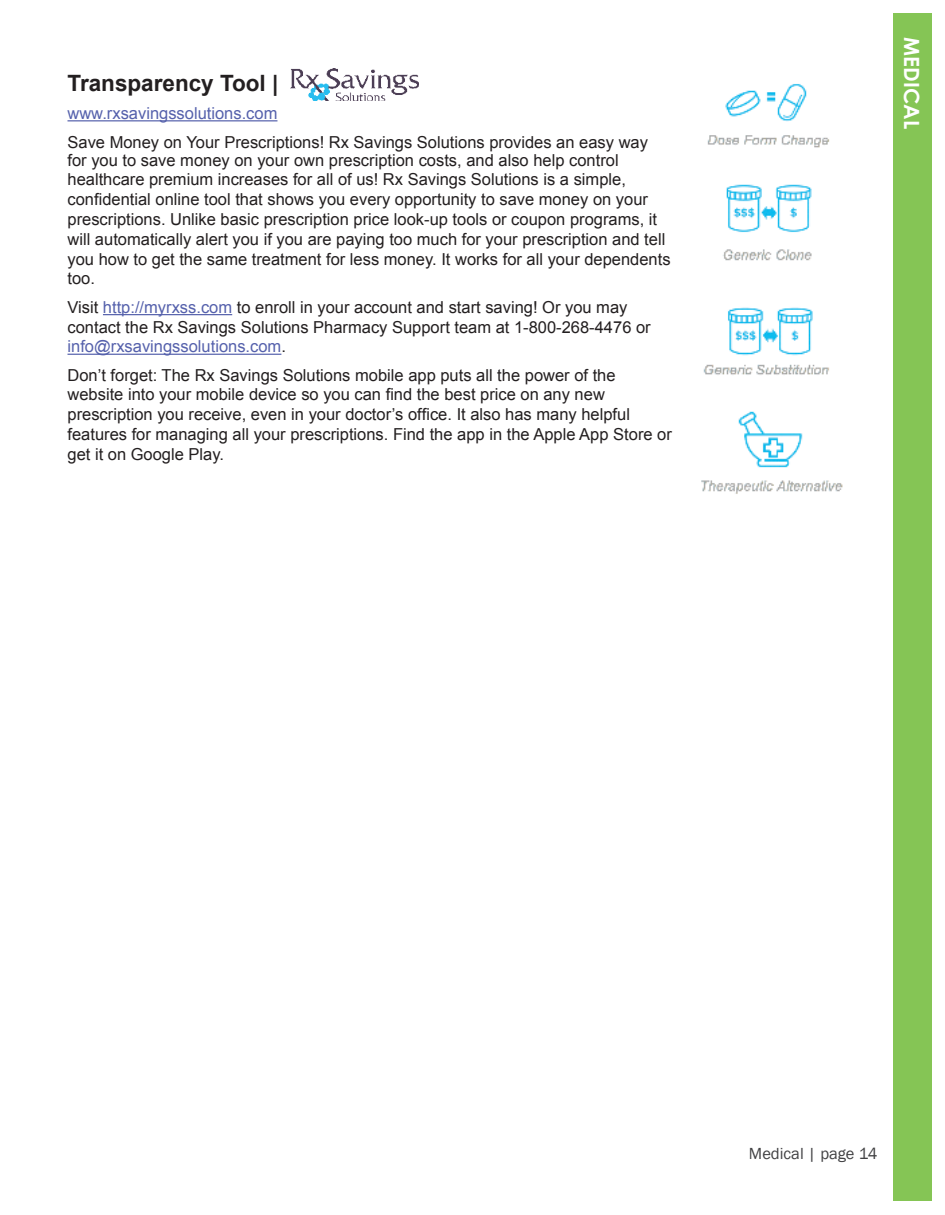
<style>
.page{position:relative;width:945px;height:1215px;background:#fff}
.page>*{position:absolute;margin:0;border:0;box-sizing:border-box;transform-origin:0 0}
.t1{font:700 22.5px "Arial";color:#231f20}
.t2{font:700 21px "Century Gothic";color:#fff}
.t3{font:16.5px/19.8px "Arial";color:#231f20}
.t4{font:16.5px "Arial";color:#5561ac}
.t5{font:16.5px "Franklin Gothic";color:#414143}
.s1{color:#5561ac}
</style>
<div class="page">
<img style="left:701px;top:84px;width:142px;height:410px">
<div style="left:893px;top:14px;width:39px;height:1188px;background:#85c555"></div>
<hr style="left:68px;top:120px;width:209px;height:1px;background:#5561ac">
<hr style="left:103px;top:314px;width:129px;height:1px;background:#5561ac">
<hr style="left:68px;top:354px;width:213px;height:1px;background:#5561ac">
<img style="left:291px;top:69px;width:127px;height:32px">
<p class="t1" style="left:68px;top:68px;width:212px">Transparency Tool |</p>
<p class="t4" style="left:68px;top:102px;width:211px">www.rxsavingssolutions.com</p>
<p class="t3" style="left:68px;top:133px;width:582px;line-height:18px">Save Money on Your Prescriptions! Rx Savings Solutions provides an easy way for you to save money on your own prescription costs, and also help control</p>
<p class="t3" style="left:68px;top:170px;width:605px">healthcare premium increases for all of us! Rx Savings Solutions is a simple, confidential online tool that shows you every opportunity to save money on your prescriptions. Unlike basic prescription price look-up tools or coupon programs, it will automatically alert you if you are paying too much for your prescription and tell you how to get the same treatment for less money. It works for all your dependents too.</p>
<p class="t3" style="left:68px;top:297px;width:585px">Visit <span class="s1">http://myrxss.com</span> to enroll in your account and start saving! Or you may contact the Rx Savings Solutions Pharmacy Support team at 1-800-268-4476 or <span class="s1">info@rxsavingssolutions.com</span>.</p>
<p class="t3" style="left:68px;top:366px;width:606px">Don’t forget: The Rx Savings Solutions mobile app puts all the power of the website into your mobile device so you can find the best price on any new prescription you receive, even in your doctor’s office. It also has many helpful features for managing all your prescriptions. Find the app in the Apple App Store or get it on Google Play.</p>
<p class="t2" style="left:928px;top:37px;width:93px;rotate:90deg">MEDICAL</p>
<p class="t5" style="left:749px;top:1143px;width:130px">Medical | page 14</p>
</div>
